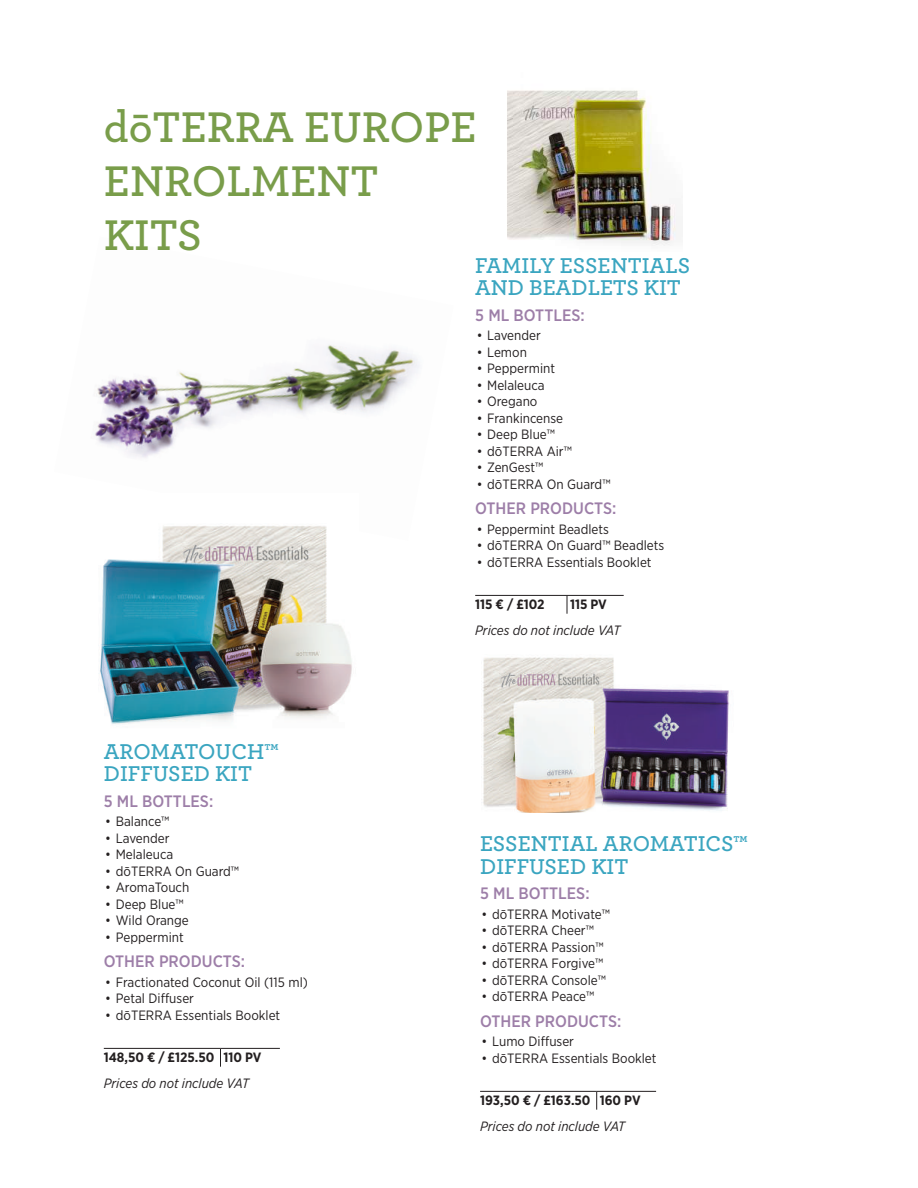
<style>
.page{position:relative;width:918px;height:1188px;background:#fff}
.page>*{position:absolute;margin:0;border:0;box-sizing:border-box;transform-origin:0 0}
.t1{font:600 45px/54px "Archer";color:#799d4a}
.t2{font:600 22.5px/22.5px "Archer";color:#3aa5c0}
.t3{font:500 16.5px "Gotham Narrow";color:#9d7ea8}
.t4{font:13.5px "Gotham Narrow";color:#231f20}
.t5{font:italic 13.5px "Gotham Narrow";color:#231f20}
.t6{font:700 13.5px "Gotham Narrow";color:#231f20}
</style>
<div class="page">
<img style="left:95px;top:344px;width:324px;height:114px">
<img style="left:507px;top:90px;width:170px;height:156px">
<hr style="left:104px;top:1048px;width:117px;height:1px;background:#231f20">
<hr style="left:220px;top:1048px;width:60px;height:1px;background:#231f20">
<svg style="left:220px;top:1049px;width:1px;height:18px"></svg>
<img style="left:99px;top:526px;width:253px;height:198px">
<hr style="left:475px;top:595px;width:92px;height:1px;background:#231f20">
<hr style="left:567px;top:595px;width:57px;height:1px;background:#231f20">
<svg style="left:567px;top:596px;width:1px;height:18px"></svg>
<img style="left:481px;top:657px;width:248px;height:155px">
<hr style="left:480px;top:1091px;width:117px;height:1px;background:#231f20">
<hr style="left:597px;top:1091px;width:59px;height:1px;background:#231f20">
<svg style="left:596px;top:1092px;width:1px;height:18px"></svg>
<h1 class="t1" style="left:104px;top:97px;width:374px">dōTERRA EUROPE<br>ENROLMENT<br>KITS</h1>
<h2 class="t2" style="left:104px;top:739px;width:176px">AROMATOUCH™<br>DIFFUSED KIT</h2>
<p class="t3" style="left:104px;top:790px;width:111px">5 ML BOTTLES:</p>
<p class="t4" style="left:105px;top:813px;width:66px">• Balance™</p>
<p class="t4" style="left:105px;top:830px;width:66px">• Lavender</p>
<p class="t4" style="left:105px;top:846px;width:69px">• Melaleuca</p>
<p class="t4" style="left:105px;top:863px;width:135px">• dōTERRA On Guard™</p>
<p class="t4" style="left:105px;top:879px;width:86px">• AromaTouch</p>
<p class="t4" style="left:105px;top:896px;width:80px">• Deep Blue™</p>
<p class="t4" style="left:105px;top:912px;width:85px">• Wild Orange</p>
<p class="t4" style="left:105px;top:929px;width:80px">• Peppermint</p>
<p class="t3" style="left:104px;top:951px;width:143px">OTHER PRODUCTS:</p>
<p class="t4" style="left:105px;top:974px;width:204px">• Fractionated Coconut Oil (115 ml)</p>
<p class="t4" style="left:105px;top:990px;width:90px">• Petal Diffuser</p>
<p class="t4" style="left:105px;top:1007px;width:176px">• dōTERRA Essentials Booklet</p>
<p class="t6" style="left:104px;top:1049px;width:159px">148,50 € / £125.50 110 PV</p>
<p class="t5" style="left:104px;top:1075px;width:147px">Prices do not include VAT</p>
<h2 class="t2" style="left:475px;top:253px;width:216px">FAMILY ESSENTIALS<br>AND BEADLETS KIT</h2>
<p class="t3" style="left:475px;top:304px;width:111px">5 ML BOTTLES:</p>
<p class="t4" style="left:477px;top:327px;width:66px">• Lavender</p>
<p class="t4" style="left:477px;top:344px;width:52px">• Lemon</p>
<p class="t4" style="left:477px;top:360px;width:80px">• Peppermint</p>
<p class="t4" style="left:477px;top:377px;width:69px">• Melaleuca</p>
<p class="t4" style="left:477px;top:393px;width:62px">• Oregano</p>
<p class="t4" style="left:477px;top:410px;width:88px">• Frankincense</p>
<p class="t4" style="left:477px;top:426px;width:80px">• Deep Blue™</p>
<p class="t4" style="left:477px;top:443px;width:97px">• dōTERRA Air™</p>
<p class="t4" style="left:477px;top:459px;width:68px">• ZenGest™</p>
<p class="t4" style="left:477px;top:476px;width:135px">• dōTERRA On Guard™</p>
<p class="t3" style="left:475px;top:498px;width:143px">OTHER PRODUCTS:</p>
<p class="t4" style="left:477px;top:521px;width:134px">• Peppermint Beadlets</p>
<p class="t4" style="left:477px;top:537px;width:189px">• dōTERRA On Guard™ Beadlets</p>
<p class="t4" style="left:477px;top:554px;width:176px">• dōTERRA Essentials Booklet</p>
<p class="t6" style="left:475px;top:596px;width:71px">115 € / £102</p>
<p class="t6" style="left:570px;top:596px;width:38px">115 PV</p>
<p class="t5" style="left:475px;top:622px;width:147px">Prices do not include VAT</p>
<h2 class="t2" style="left:480px;top:831px;width:269px">ESSENTIAL AROMATICS™<br>DIFFUSED KIT</h2>
<p class="t3" style="left:480px;top:883px;width:111px">5 ML BOTTLES:</p>
<p class="t4" style="left:482px;top:906px;width:130px">• dōTERRA Motivate™</p>
<p class="t4" style="left:482px;top:922px;width:114px">• dōTERRA Cheer™</p>
<p class="t4" style="left:482px;top:939px;width:123px">• dōTERRA Passion™</p>
<p class="t4" style="left:482px;top:955px;width:123px">• dōTERRA Forgive™</p>
<p class="t4" style="left:482px;top:972px;width:126px">• dōTERRA Console™</p>
<p class="t4" style="left:482px;top:988px;width:114px">• dōTERRA Peace™</p>
<p class="t3" style="left:480px;top:1010px;width:143px">OTHER PRODUCTS:</p>
<p class="t4" style="left:482px;top:1033px;width:94px">• Lumo Diffuser</p>
<p class="t4" style="left:482px;top:1050px;width:176px">• dōTERRA Essentials Booklet</p>
<p class="t6" style="left:480px;top:1092px;width:162px">193,50 € / £163.50 160 PV</p>
<p class="t5" style="left:480px;top:1118px;width:147px">Prices do not include VAT</p>
</div>
